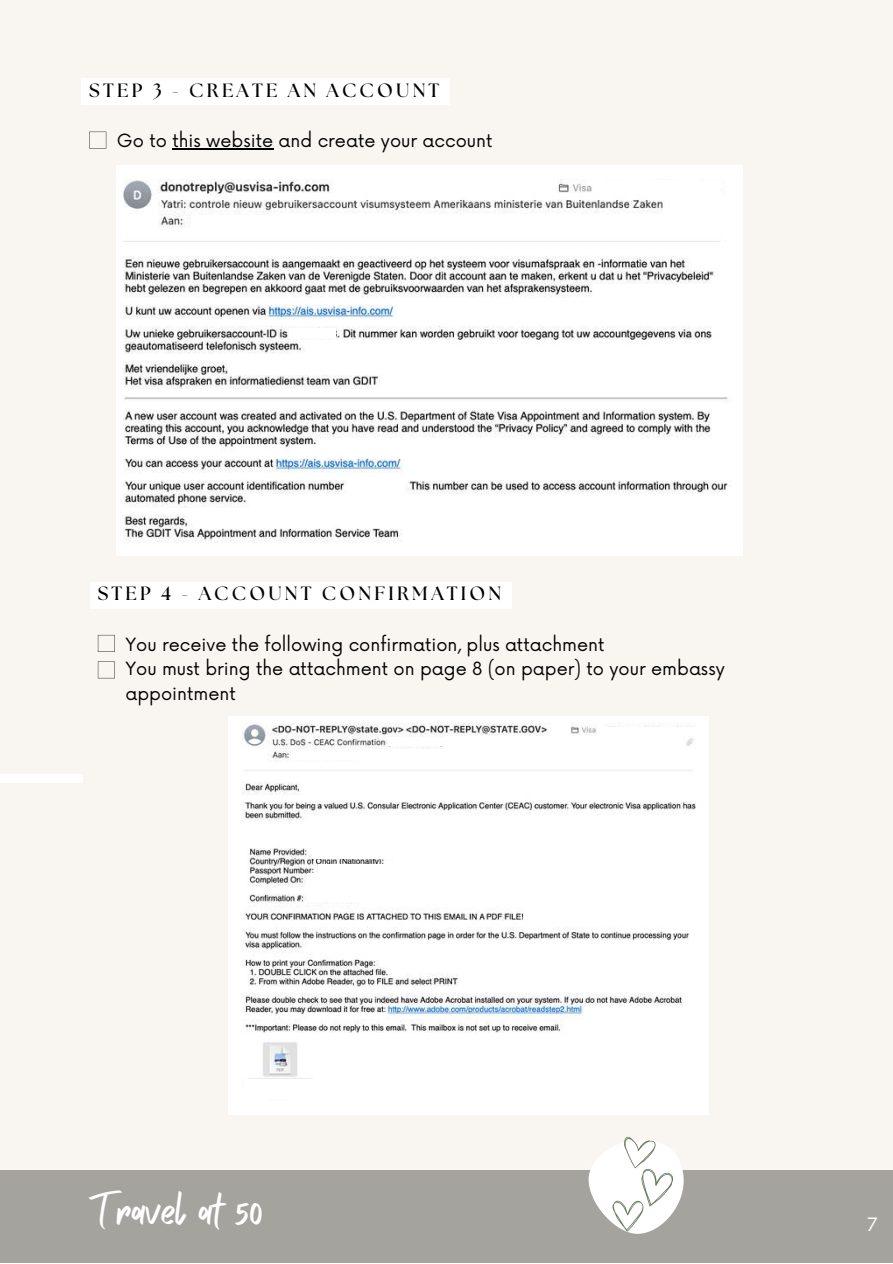
<style>
.page{position:relative;width:893px;height:1264px;background:#fff}
.page>*{position:absolute;margin:0;border:0;box-sizing:border-box;transform-origin:0 0}
.t1{font:43.2px "Vintage Moon";color:#fff}
.t2{font:700 19.2px "The Seasons";letter-spacing:.17em;color:#000}
.t3{font:18px "Now";color:#fff}
.t4{font:17.7px/24.8px "Now";color:#000}
</style>
<div class="page">
<div style="left:0;top:0;width:892px;height:1262px;background:#f9f6f2"></div>
<div style="left:0;top:1170px;width:892px;height:92px;background:#a5a39d"></div>
<svg style="left:588px;top:1137px;width:95px;height:97px"></svg>
<svg style="left:89px;top:132px;width:17px;height:17px"></svg>
<hr style="left:172px;top:148px;width:29px;height:2px;background:#000">
<hr style="left:201px;top:148px;width:72px;height:2px;background:#000">
<img style="left:117px;top:165px;width:625px;height:390px">
<div style="left:290px;top:328px;width:46px;height:11px;background:#fff"></div>
<div style="left:605px;top:180px;width:115px;height:13px;background:#fff"></div>
<div style="left:191px;top:215px;width:99px;height:13px;background:#fff"></div>
<div style="left:347px;top:475px;width:59px;height:20px;background:#fff"></div>
<svg style="left:98px;top:635px;width:17px;height:17px"></svg>
<svg style="left:98px;top:661px;width:17px;height:17px"></svg>
<img style="left:228px;top:716px;width:480px;height:397px">
<div style="left:312px;top:830px;width:204px;height:29px;background:#fff"></div>
<div style="left:394px;top:855px;width:205px;height:9px;background:#fff"></div>
<div style="left:318px;top:864px;width:205px;height:9px;background:#fff"></div>
<div style="left:307px;top:873px;width:208px;height:29px;background:#fff"></div>
<div style="left:312px;top:892px;width:204px;height:9px;background:#fff"></div>
<div style="left:244px;top:1079px;width:204px;height:19px;background:#fff"></div>
<div style="left:604px;top:727px;width:104px;height:9px;background:#fff"></div>
<div style="left:291px;top:751px;width:104px;height:8px;background:#fff"></div>
<div style="left:388px;top:737px;width:104px;height:8px;background:#fff"></div>
<div style="left:82px;top:78px;width:368px;height:27px;background:#fff"></div>
<div style="left:90px;top:581px;width:421px;height:27px;background:#fff"></div>
<div style="left:0;top:774px;width:83px;height:8px;background:#fff"></div>
<p class="t2" style="left:89px;top:77px;width:351px">STEP 3 - CREATE AN ACCOUNT</p>
<p class="t4" style="left:117px;top:127px;width:377px">Go to this website and create your account</p>
<p class="t2" style="left:98px;top:580px;width:405px">STEP 4 - ACCOUNT CONFIRMATION</p>
<p class="t4" style="left:125px;top:630px;width:600px">You receive the following confirmation, plus attachment<br>You must bring the attachment on page 8 (on paper) to your embassy appointment</p>
<h1 class="t1" style="left:90px;top:1185px;width:174px">Travel at 50</h1>
<p class="t3" style="left:866px;top:1209px;width:12px">7</p>
</div>
